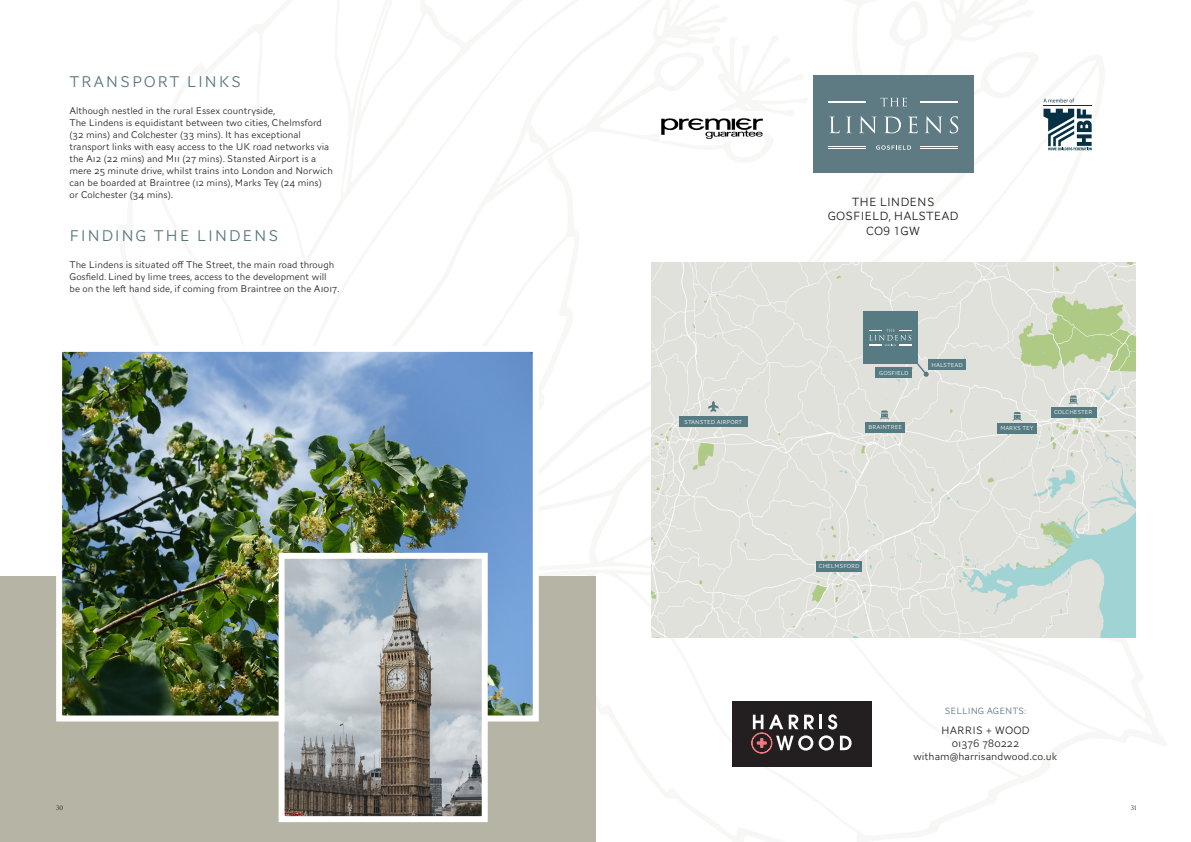
<style>
.page{position:relative;width:1191px;height:842px;background:#fff}
.page>*{position:absolute;margin:0;border:0;box-sizing:border-box;transform-origin:0 0}
.t1{font:300 16px "AW Conqueror Std Sans";letter-spacing:.1em;color:#59777e}
.t2{font:300 12.2px "AW Conqueror Std Sans";color:#231f20}
.t3{font:300 11px "AW Conqueror Std Sans";color:#231f20}
.t4{font:300 10px/12px "AW Conqueror Std Sans";color:#231f20}
.t5{font:300 9.3px "AW Conqueror Std Sans";color:#59777e}
.t6{font:6px "Trajan Pro 3";color:#231f20}
.t7{font:300 5.9px "AW Conqueror Std Sans";color:#fff}
</style>
<div class="page">
<div style="left:0;top:577px;width:595px;height:265px;background:#b6b4a4"></div>
<div style="left:813px;top:75px;width:160px;height:98px;background:#5e7b83"></div>
<svg style="left:880px;top:98px;width:27px;height:8px"></svg>
<svg style="left:830px;top:117px;width:9px;height:16px"></svg>
<svg style="left:846px;top:117px;width:5px;height:16px"></svg>
<svg style="left:859px;top:116px;width:17px;height:17px"></svg>
<svg style="left:884px;top:116px;width:17px;height:17px"></svg>
<svg style="left:908px;top:116px;width:9px;height:17px"></svg>
<svg style="left:925px;top:116px;width:17px;height:17px"></svg>
<svg style="left:949px;top:116px;width:9px;height:17px"></svg>
<svg style="left:876px;top:145px;width:35px;height:5px"></svg>
<hr style="left:828px;top:101px;width:38px;height:1px;background:#fff">
<hr style="left:828px;top:103px;width:38px;height:1px;background:#fff">
<hr style="left:920px;top:101px;width:38px;height:1px;background:#fff">
<hr style="left:920px;top:103px;width:38px;height:1px;background:#fff">
<hr style="left:828px;top:147px;width:38px;height:1px;background:#fff">
<hr style="left:828px;top:148px;width:38px;height:1px;background:#fff">
<hr style="left:920px;top:147px;width:38px;height:1px;background:#fff">
<hr style="left:920px;top:148px;width:38px;height:1px;background:#fff">
<img style="left:651px;top:262px;width:484px;height:375px">
<div style="left:876px;top:367px;width:36px;height:11px;background:#577b83"></div>
<svg style="left:881px;top:378px;width:7px;height:6px"></svg>
<div style="left:865px;top:422px;width:40px;height:11px;background:#577b83"></div>
<div style="left:679px;top:416px;width:68px;height:11px;background:#577b83"></div>
<div style="left:928px;top:359px;width:38px;height:11px;background:#577b83"></div>
<div style="left:1050px;top:407px;width:46px;height:10px;background:#577b83"></div>
<div style="left:997px;top:423px;width:39px;height:11px;background:#577b83"></div>
<div style="left:816px;top:561px;width:45px;height:11px;background:#577b83"></div>
<div style="left:863px;top:311px;width:54px;height:53px;background:#577b83"></div>
<svg style="left:911px;top:356px;width:22px;height:28px"></svg>
<svg style="left:869px;top:329px;width:42px;height:17px"></svg>
<svg style="left:708px;top:401px;width:11px;height:11px"></svg>
<svg style="left:880px;top:410px;width:9px;height:9px"></svg>
<svg style="left:1012px;top:412px;width:9px;height:9px"></svg>
<svg style="left:1068px;top:396px;width:10px;height:8px"></svg>
<div style="left:732px;top:701px;width:139px;height:65px;background:#231f20"></div>
<svg style="left:751px;top:714px;width:100px;height:39px"></svg>
<img style="left:63px;top:353px;width:469px;height:361px">
<div style="left:56px;top:346px;width:483px;height:375px;border:6px solid #fff"></div>
<img style="left:286px;top:560px;width:195px;height:255px">
<div style="left:279px;top:553px;width:209px;height:269px;border:6px solid #fff"></div>
<svg style="left:1043px;top:109px;width:48px;height:41px"></svg>
<hr style="left:1043px;top:105px;width:48px;height:1px;background:#063144">
<svg style="left:1043px;top:98px;width:31px;height:4px"></svg>
<img style="left:661px;top:118px;width:102px;height:21px">
<p class="t1" style="left:69px;top:68px;width:173px">TRANSPORT LINKS</p>
<p class="t4" style="left:69px;top:104px;width:208px">Although nestled in the rural Essex countryside,</p>
<p class="t4" style="left:69px;top:116px;width:254px">The Lindens is equidistant between two cities, Chelmsford</p>
<p class="t4" style="left:69px;top:128px;width:233px">(32 mins) and Colchester (33 mins). It has exceptional</p>
<p class="t4" style="left:69px;top:140px;width:265px">transport links with easy access to the UK road networks via the A12 (22 mins) and M11 (27 mins). Stansted Airport is a mere 25 minute drive, whilst trains into London and Norwich can be boarded at Braintree (12 mins), Marks Tey (24 mins)</p>
<p class="t4" style="left:69px;top:188px;width:105px">or Colchester (34 mins).</p>
<p class="t1" style="left:69px;top:223px;width:211px">FINDING THE LINDENS</p>
<p class="t4" style="left:69px;top:259px;width:272px">The Lindens is situated off The Street, the main road through<br>Gosfield. Lined by lime trees, access to the development will be on the left hand side, if coming from Braintree on the A1017.</p>
<p class="t7" style="left:684px;top:417px;width:59px">STANSTED AIRPORT</p>
<p class="t2" style="left:851px;top:192px;width:84px">THE LINDENS</p>
<p class="t2" style="left:827px;top:206px;width:132px">GOSFIELD, HALSTEAD</p>
<p class="t2" style="left:866px;top:221px;width:55px">CO9 1GW</p>
<p class="t7" style="left:879px;top:368px;width:31px">GOSFIELD</p>
<p class="t7" style="left:868px;top:422px;width:35px">BRAINTREE</p>
<p class="t7" style="left:931px;top:360px;width:33px">HALSTEAD</p>
<p class="t7" style="left:1000px;top:424px;width:35px">MARKS TEY</p>
<p class="t7" style="left:1054px;top:407px;width:40px">COLCHESTER</p>
<p class="t7" style="left:818px;top:561px;width:42px">CHELMSFORD</p>
<p class="t5" style="left:944px;top:703px;width:84px">SELLING AGENTS:</p>
<p class="t3" style="left:941px;top:721px;width:90px">HARRIS + WOOD</p>
<p class="t3" style="left:952px;top:734px;width:69px">01376 780222</p>
<p class="t3" style="left:913px;top:747px;width:146px">witham@harrisandwood.co.uk</p>
<p class="t6" style="left:56px;top:804px;width:9px">30</p>
<p class="t6" style="left:1131px;top:804px;width:7px">31</p>
</div>
